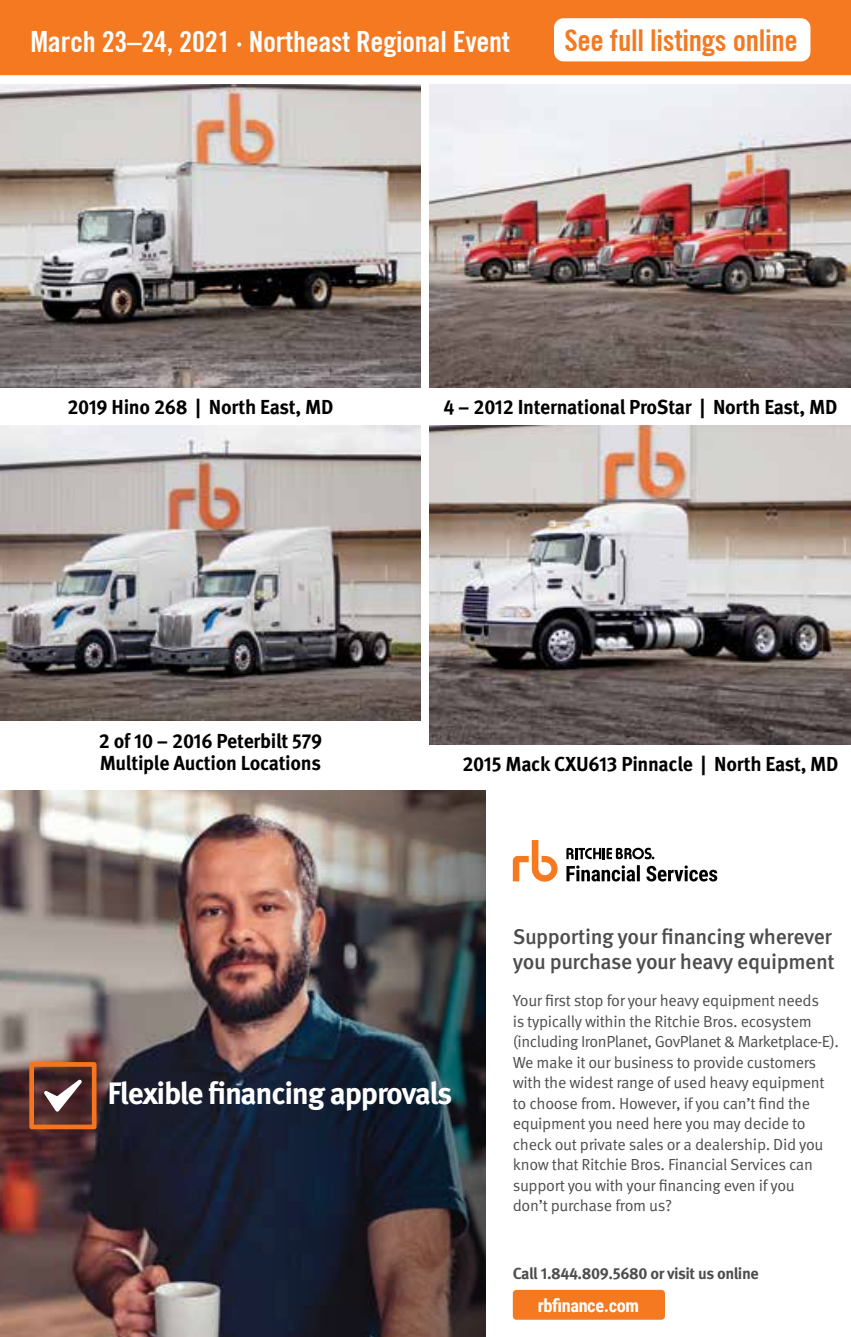
<style>
.page{position:relative;width:851px;height:1337px;background:#fff}
.page>*{position:absolute;margin:0;border:0;box-sizing:border-box;transform-origin:0 0}
.t1{font:700 31.05px "Meta Pro";letter-spacing:-.045em;color:#fff}
.t2{font:700 condensed 30.15px "Trade Gothic No.20";letter-spacing:-.01em;color:#f47920}
.t3{font:700 condensed 29.25px "Trade Gothic No.20";letter-spacing:-.01em;color:#fff}
.t4{font:500 21.38px/25px "Meta Pro";letter-spacing:-.02em;color:#4d4d4f}
.t5{font:700 20.25px/22.5px "Meta Pro";letter-spacing:-.015em;color:#000}
.t6{font:700 18.22px "Roboto Condensed";letter-spacing:-.02em;color:#fff}
.t7{font:15.97px/20.5px "Meta Pro";letter-spacing:-.02em;color:#4d4d4f}
.t8{font:700 15.97px "Meta Pro";letter-spacing:-.025em;color:#4d4d4f}
</style>
<div class="page">
<div style="left:0;top:0;width:850px;height:76px;background:#f47920"></div>
<div style="left:554px;top:18px;width:256px;height:43px;background:#fff;border-radius:10px"></div>
<img style="left:0;top:790px;width:270px;height:546px">
<svg style="left:566px;top:847px;width:88px;height:12px"></svg>
<svg style="left:566px;top:865px;width:151px;height:16px"></svg>
<svg style="left:513px;top:840px;width:44px;height:41px"></svg>
<img style="left:270px;top:790px;width:215px;height:546px">
<div style="left:513px;top:1289px;width:152px;height:30px;background:#f47920;border-radius:4px"></div>
<svg style="left:44px;top:1079px;width:38px;height:33px"></svg>
<div style="left:29px;top:1062px;width:67px;height:67px;border:5px solid #f47521"></div>
<img style="left:430px;top:425px;width:420px;height:319px">
<img style="left:430px;top:84px;width:420px;height:304px">
<img style="left:0;top:425px;width:421px;height:296px">
<img style="left:0;top:84px;width:421px;height:304px">
<h3 class="t3" style="left:30px;top:23px;width:481px">March 23–24, 2021 · Northeast Regional Event</h3>
<h2 class="t2" style="left:564px;top:22px;width:235px">See full listings online</h2>
<p class="t5" style="left:67px;top:394px;width:267px">2019 Hino 268 | North East, MD</p>
<p class="t5" style="left:443px;top:394px;width:395px">4 – 2012 International ProStar | North East, MD</p>
<p class="t5" style="left:99px;top:728px;width:225px">2 of 10 – 2016 Peterbilt 579<br>Multiple Auction Locations</p>
<p class="t5" style="left:462px;top:751px;width:377px">2015 Mack CXU613 Pinnacle | North East, MD</p>
<h1 class="t1" style="left:107px;top:1068px;width:346px">Flexible financing approvals</h1>
<h3 class="t4" style="left:513px;top:923px;width:323px">Supporting your financing wherever you purchase your heavy equipment</h3>
<p class="t7" style="left:513px;top:989px;width:328px">Your first stop for your heavy equipment needs<br>is typically within the Ritchie Bros. ecosystem (including IronPlanet, GovPlanet &amp; Marketplace-E).<br>We make it our business to provide customers with the widest range of used heavy equipment to choose from. However, if you can’t find the equipment you need here you may decide to check out private sales or a dealership. Did you know that Ritchie Bros. Financial Services can support you with your financing even if you<br>don’t purchase from us?</p>
<p class="t8" style="left:513px;top:1261px;width:247px">Call 1.844.809.5680 or visit us online</p>
<p class="t6" style="left:537px;top:1292px;width:103px">rbfinance.com</p>
</div>
